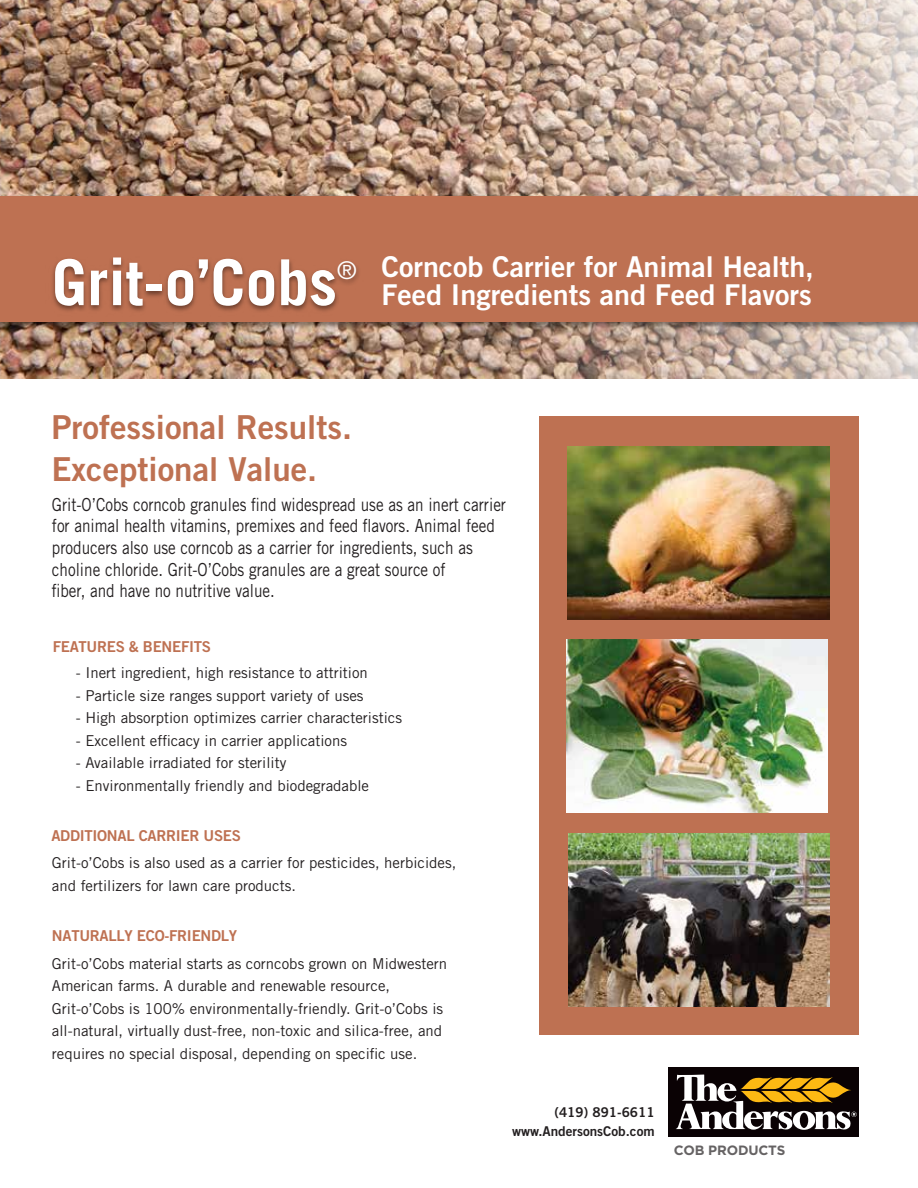
<style>
.page{position:relative;width:918px;height:1188px;background:#fff}
.page>*{position:absolute;margin:0;border:0;box-sizing:border-box;transform-origin:0 0}
.t1{font:33px/42px "Trade Gothic LT Std Bd 2";color:#be7152}
.t2{font:28.65px/28.7px "Trade Gothic LT Std Bd 2";color:#fff;text-align:right}
.t3{font:24.45px "Trade Gothic LT Std";color:#fff}
.t4{font:18px/21.6px "Trade Gothic LT Std";color:#231f20;scale:.85 1}
.t5{font:15px/22.5px "Trade Gothic LT Std";color:#231f20}
.t6{font:15px "Trade Gothic LT Std Bd 2";letter-spacing:-.02em;color:#be7152}
.t7{font:13.5px/19px "Trade Gothic LT Std Bd 2";color:#231f20;text-align:right}
.t8{font:700 13.5px "Gotham";letter-spacing:-.01em;color:rgb(35 31 32/.7)}
.s1{font-family:"Trade Gothic LT Std";font-weight:700;font-size:63.45px}
</style>
<div class="page">
<div style="left:539px;top:416px;width:320px;height:619px;background:#be7152"></div>
<img style="left:0;top:0;width:918px;height:378px">
<img style="left:0;top:192px;width:918px;height:139px">
<div style="left:0;top:196px;width:918px;height:126px;background:#be7152"></div>
<img style="left:45px;top:258px;width:318px;height:70px">
<img style="left:568px;top:447px;width:262px;height:173px">
<img style="left:566px;top:639px;width:262px;height:173px">
<img style="left:568px;top:834px;width:262px;height:173px">
<div style="left:668px;top:1067px;width:191px;height:70px;background:#0a0204"></div>
<svg style="left:676px;top:1074px;width:181px;height:56px"></svg>
<h2 class="t2" style="left:52px;top:252px;width:764px">Corncob Carrier for Animal Health,<br><span class="s1">Grit-o’Cobs</span> Feed Ingredients and Feed Flavors</h2>
<h3 class="t3" style="left:337px;top:256px;width:21px">®</h3>
<h1 class="t1" style="left:51px;top:406px;width:302px">Professional Results.<br>Exceptional Value.</h1>
<p class="t4" style="left:52px;top:493px;width:536px">Grit-O’Cobs corncob granules find widespread use as an inert carrier for animal health vitamins, premixes and feed flavors. Animal feed producers also use corncob as a carrier for ingredients, such as choline chloride. Grit-O’Cobs granules are a great source of<br>fiber, and have no nutritive value.</p>
<p class="t6" style="left:53px;top:637px;width:160px">FEATURES &amp; BENEFITS</p>
<p class="t5" style="left:76px;top:662px;width:294px">- Inert ingredient, high resistance to attrition</p>
<p class="t5" style="left:76px;top:684px;width:289px">- Particle size ranges support variety of uses</p>
<p class="t5" style="left:76px;top:707px;width:328px">- High absorption optimizes carrier characteristics</p>
<p class="t5" style="left:76px;top:729px;width:273px">- Excellent efficacy in carrier applications</p>
<p class="t5" style="left:76px;top:752px;width:212px">- Available irradiated for sterility</p>
<p class="t5" style="left:76px;top:774px;width:295px">- Environmentally friendly and biodegradable</p>
<p class="t6" style="left:51px;top:826px;width:191px">ADDITIONAL CARRIER USES</p>
<p class="t5" style="left:52px;top:852px;width:406px">Grit-o’Cobs is also used as a carrier for pesticides, herbicides, and fertilizers for lawn care products.</p>
<p class="t6" style="left:52px;top:926px;width:187px">NATURALLY ECO-FRIENDLY</p>
<p class="t5" style="left:52px;top:952px;width:397px">Grit-o’Cobs material starts as corncobs grown on Midwestern American farms. A durable and renewable resource, Grit-o’Cobs is 100% environmentally-friendly. Grit-o’Cobs is all-natural, virtually dust-free, non-toxic and silica-free, and requires no special disposal, depending on specific use.</p>
<p class="t7" style="left:512px;top:1103px;width:144px">(419) 891-6611 www.AndersonsCob.com</p>
<p class="t8" style="left:674px;top:1141px;width:113px">COB PRODUCTS</p>
</div>
